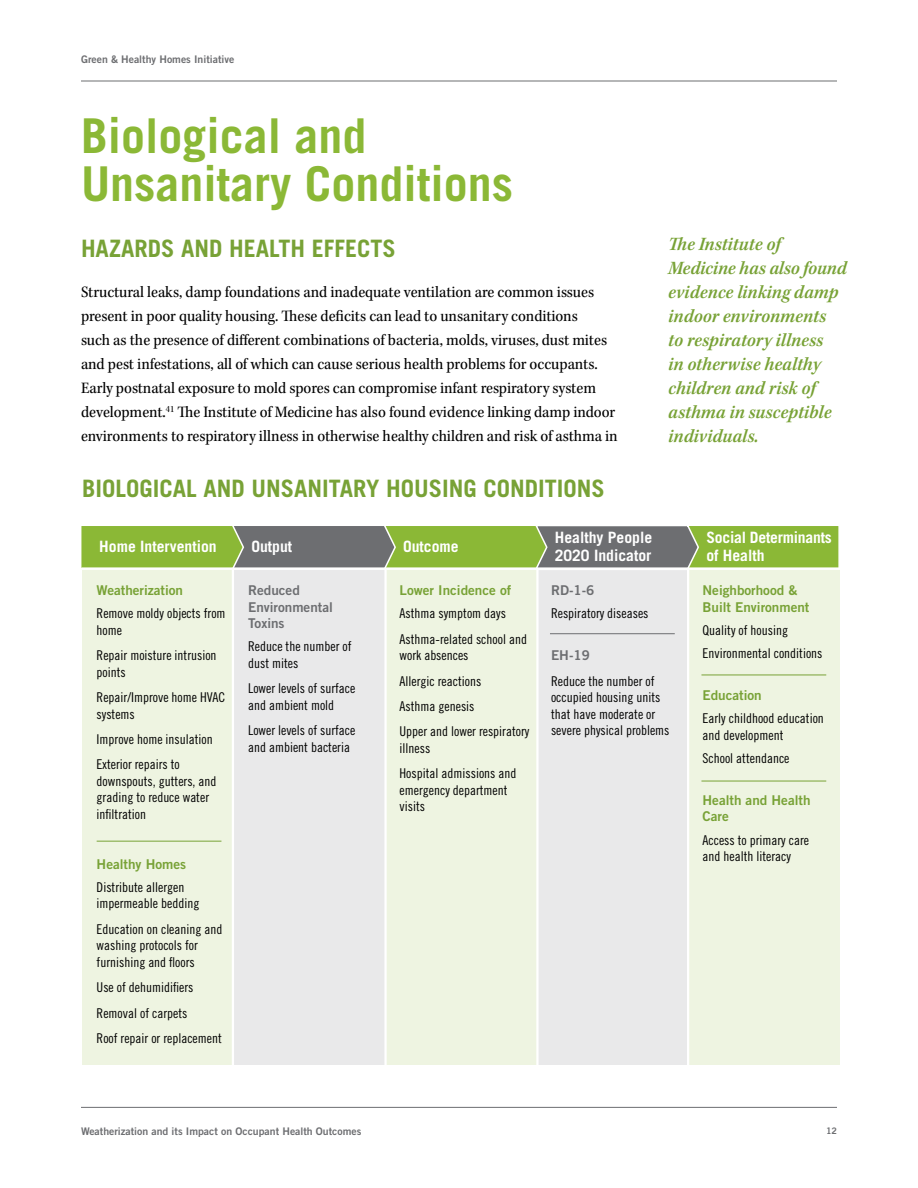
<style>
.page{position:relative;width:918px;height:1188px;background:#fff}
.page>*{position:absolute;margin:0;border:0;box-sizing:border-box;transform-origin:0 0}
.t1{font:700 48px/48px "Trade Gothic";color:#8bb836}
.t2{font:700 24px "Trade Gothic";color:#78a236}
.t3{font:19.5px/24px "Kepler Std Semibold Scn It";color:#78a236}
.t4{font:16.5px/24px "Kepler Std Scn";letter-spacing:-.005em;color:#000}
.t5{font:700 15.6px/18px "Trade Gothic";color:#fff}
.t6{font:13.5px/16.5px "Trade Gothic Cond Eighteen";color:#000}
.t7{font:13.5px/16.5px "Trade Gothic Bold Two";color:#78a236}
.t8{font:13.5px/16.5px "Trade Gothic Bold Two";color:#6d6e71}
.t9{font:10.5px "Trade Gothic Bold Two";color:#6d6e71}
.t10{font:9px "Trade Gothic Bold Two";color:#6d6e71}
</style>
<div class="page">
<hr style="left:81px;top:81px;width:756px;height:1px;background:#6d6e71">
<hr style="left:81px;top:1107px;width:756px;height:1px;background:#6d6e71">
<div style="left:83px;top:570px;width:151px;height:274px;background:#eef4e1"></div>
<div style="left:234px;top:570px;width:151px;height:495px;background:#e9e9ea"></div>
<div style="left:385px;top:570px;width:152px;height:495px;background:#eef4e1"></div>
<div style="left:537px;top:570px;width:151px;height:495px;background:#e9e9ea"></div>
<div style="left:688px;top:570px;width:152px;height:495px;background:#eef4e1"></div>
<div style="left:83px;top:844px;width:151px;height:221px;background:#eef4e1"></div>
<hr style="left:550px;top:633px;width:125px;height:1px;background:#6d6e71">
<hr style="left:701px;top:781px;width:125px;height:1px;background:#78a236">
<hr style="left:701px;top:675px;width:125px;height:1px;background:#78a236">
<div style="left:687px;top:525px;width:153px;height:45px;background:#8bb836;border:2px solid #fff"></div>
<svg style="left:81px;top:525px;width:619px;height:46px;background:#83995c"></svg>
<hr style="left:97px;top:841px;width:124px;height:1px;background:#78a236">
<hr style="left:81px;top:567px;width:760px;height:3px;background:#fff">
<hr style="left:232px;top:569px;width:2px;height:506px;background:#fff">
<hr style="left:384px;top:569px;width:3px;height:506px;background:#fff">
<hr style="left:536px;top:569px;width:3px;height:506px;background:#fff">
<hr style="left:687px;top:569px;width:2px;height:506px;background:#fff">
<p class="t9" style="left:81px;top:52px;width:155px">Green &amp; Healthy Homes Initiative</p>
<h1 class="t1" style="left:81px;top:111px;width:433px">Biological and<br>Unsanitary Conditions</h1>
<h2 class="t2" style="left:81px;top:233px;width:316px">HAZARDS AND HEALTH EFFECTS</h2>
<p class="t4" style="left:81px;top:280px;width:538px">Structural leaks, damp foundations and inadequate ventilation are common issues present in poor quality housing. These deficits can lead to unsanitary conditions<br>such as the presence of different combinations of bacteria, molds, viruses, dust mites and pest infestations, all of which can cause serious health problems for occupants.<br>Early postnatal exposure to mold spores can compromise infant respiratory system development.<sup>41</sup> The Institute of Medicine has also found evidence linking damp indoor environments to respiratory illness in otherwise healthy children and risk of asthma in</p>
<h2 class="t2" style="left:82px;top:474px;width:524px">BIOLOGICAL AND UNSANITARY HOUSING CONDITIONS</h2>
<h3 class="t3" style="left:668px;top:233px;width:180px">The Institute of<br>Medicine has also found evidence linking damp indoor environments<br>to respiratory illness<br>in otherwise healthy children and risk of asthma in susceptible individuals.</h3>
<p class="t5" style="left:99px;top:537px;width:119px">Home Intervention</p>
<p class="t5" style="left:251px;top:537px;width:42px">Output</p>
<p class="t5" style="left:403px;top:537px;width:57px">Outcome</p>
<p class="t5" style="left:555px;top:528px;width:99px">Healthy People<br>2020 Indicator</p>
<p class="t5" style="left:706px;top:528px;width:127px">Social Determinants of Health</p>
<p class="t7" style="left:97px;top:582px;width:88px">Weatherization</p>
<p class="t6" style="left:97px;top:605px;width:131px">Remove moldy objects from home</p>
<p class="t6" style="left:97px;top:647px;width:121px">Repair moisture intrusion points</p>
<p class="t6" style="left:97px;top:689px;width:130px">Repair/Improve home HVAC systems</p>
<p class="t6" style="left:97px;top:726px;width:118px;line-height:25.3px">Improve home insulation<br>Exterior repairs to</p>
<p class="t6" style="left:97px;top:773px;width:121px">downspouts, gutters, and grading to reduce water infiltration</p>
<p class="t7" style="left:97px;top:855px;width:91px">Healthy Homes</p>
<p class="t6" style="left:97px;top:879px;width:104px">Distribute allergen impermeable bedding</p>
<p class="t6" style="left:97px;top:921px;width:127px">Education on cleaning and washing protocols for furnishing and floors</p>
<p class="t6" style="left:97px;top:975px;width:127px;line-height:25.3px">Use of dehumidifiers<br>Removal of carpets<br>Roof repair or replacement</p>
<p class="t8" style="left:248px;top:582px;width:86px">Reduced<br>Environmental<br>Toxins</p>
<p class="t6" style="left:248px;top:638px;width:105px">Reduce the number of dust mites</p>
<p class="t6" style="left:248px;top:680px;width:109px">Lower levels of surface and ambient mold</p>
<p class="t6" style="left:248px;top:722px;width:109px">Lower levels of surface and ambient bacteria</p>
<p class="t9" style="left:81px;top:1125px;width:282px">Weatherization and its Impact on Occupant Health Outcomes</p>
<p class="t7" style="left:400px;top:582px;width:113px">Lower Incidence of</p>
<p class="t6" style="left:400px;top:601px;width:129px;line-height:25.3px">Asthma symptom days<br>Asthma-related school and</p>
<p class="t6" style="left:400px;top:643px;width:131px;line-height:25.3px">work absences<br>Allergic reactions<br>Asthma genesis<br>Upper and lower respiratory</p>
<p class="t6" style="left:400px;top:735px;width:118px;line-height:25.3px">illness<br>Hospital admissions and</p>
<p class="t6" style="left:400px;top:782px;width:109px">emergency department visits</p>
<p class="t8" style="left:551px;top:582px;width:45px">RD-1-6</p>
<p class="t6" style="left:551px;top:605px;width:99px">Respiratory diseases</p>
<p class="t8" style="left:551px;top:647px;width:40px">EH-19</p>
<p class="t6" style="left:551px;top:672px;width:120px">Reduce the number of occupied housing units that have moderate or severe physical problems</p>
<p class="t7" style="left:703px;top:582px;width:108px">Neighborhood &amp;<br>Built Environment</p>
<p class="t6" style="left:703px;top:618px;width:121px;line-height:23.2px">Quality of housing<br>Environmental conditions</p>
<p class="t7" style="left:703px;top:687px;width:61px">Education</p>
<p class="t6" style="left:703px;top:710px;width:123px">Early childhood education and development</p>
<p class="t6" style="left:703px;top:750px;width:88px">School attendance</p>
<p class="t7" style="left:703px;top:792px;width:109px">Health and Health<br>Care</p>
<p class="t6" style="left:703px;top:831px;width:108px">Access to primary care and health literacy</p>
<p class="t10" style="left:826px;top:1125px;width:12px">12</p>
</div>
